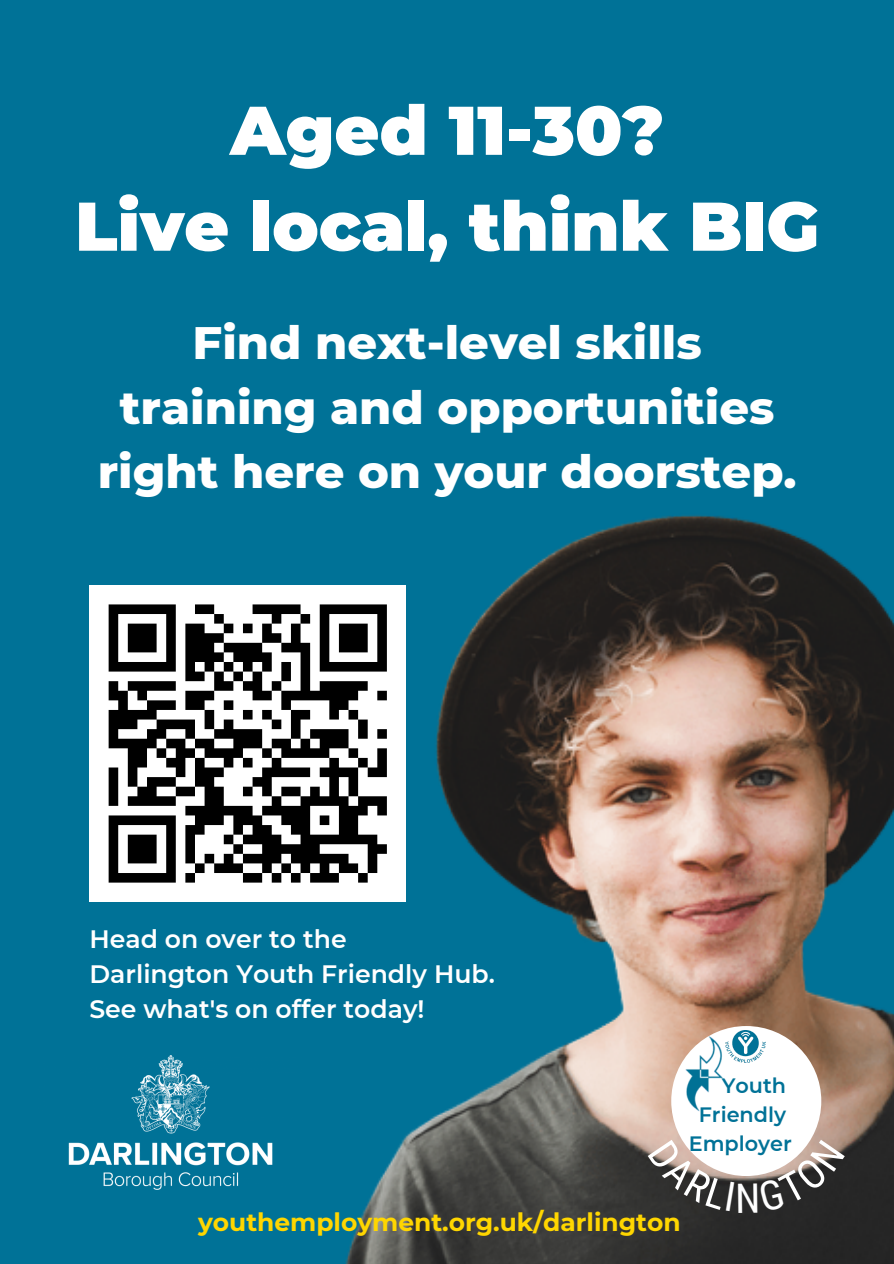
<style>
.page{position:relative;width:894px;height:1264px;background:#fff}
.page>*{position:absolute;margin:0;border:0;box-sizing:border-box;transform-origin:0 0}
.t1{font:900 68.7px/95.8px "Montserrat";color:#fff;text-align:center}
.t2{font:800 46.35px/64.2px "Montserrat";color:#fff;text-align:center}
.t3{font:600 25.2px/34.5px "Montserrat";color:#fff}
.t4{font:700 24.9px "Montserrat";color:#ffd600}
.t5{font:600 20.7px/29px "Montserrat";color:#007297;text-align:right}
</style>
<div class="page">
<div style="left:0;top:0;width:893px;height:1263px;background:#007297"></div>
<img style="left:336px;top:515px;width:557px;height:748px">
<div style="left:89px;top:585px;width:317px;height:316px;background:#fff"></div>
<svg style="left:108px;top:604px;width:279px;height:279px"></svg>
<div style="left:671px;top:1026px;width:150px;height:149px;background:#fff;border-radius:50%"></div>
<img style="left:679px;top:1030px;width:44px;height:81px">
<img style="left:725px;top:1030px;width:40px;height:32px">
<img style="left:68px;top:1055px;width:205px;height:135px">
<svg style="left:647px;top:1139px;width:197px;height:73px"></svg>
<h1 class="t1" style="left:75px;top:82px;width:745px">Aged 11-30?<br>Live local, think BIG</h1>
<p class="t2" style="left:98px;top:311px;width:700px">Find next-level skills training and opportunities right here on your doorstep.</p>
<p class="t3" style="left:89px;top:922px;width:407px">Head on over to the<br>Darlington Youth Friendly Hub.<br>See what's on offer today!</p>
<p class="t5" style="left:688px;top:1071px;width:104px">Youth<br>Friendly<br>Employer</p>
<p class="t4" style="left:198px;top:1207px;width:484px">youthemployment.org.uk/darlington</p>
</div>
